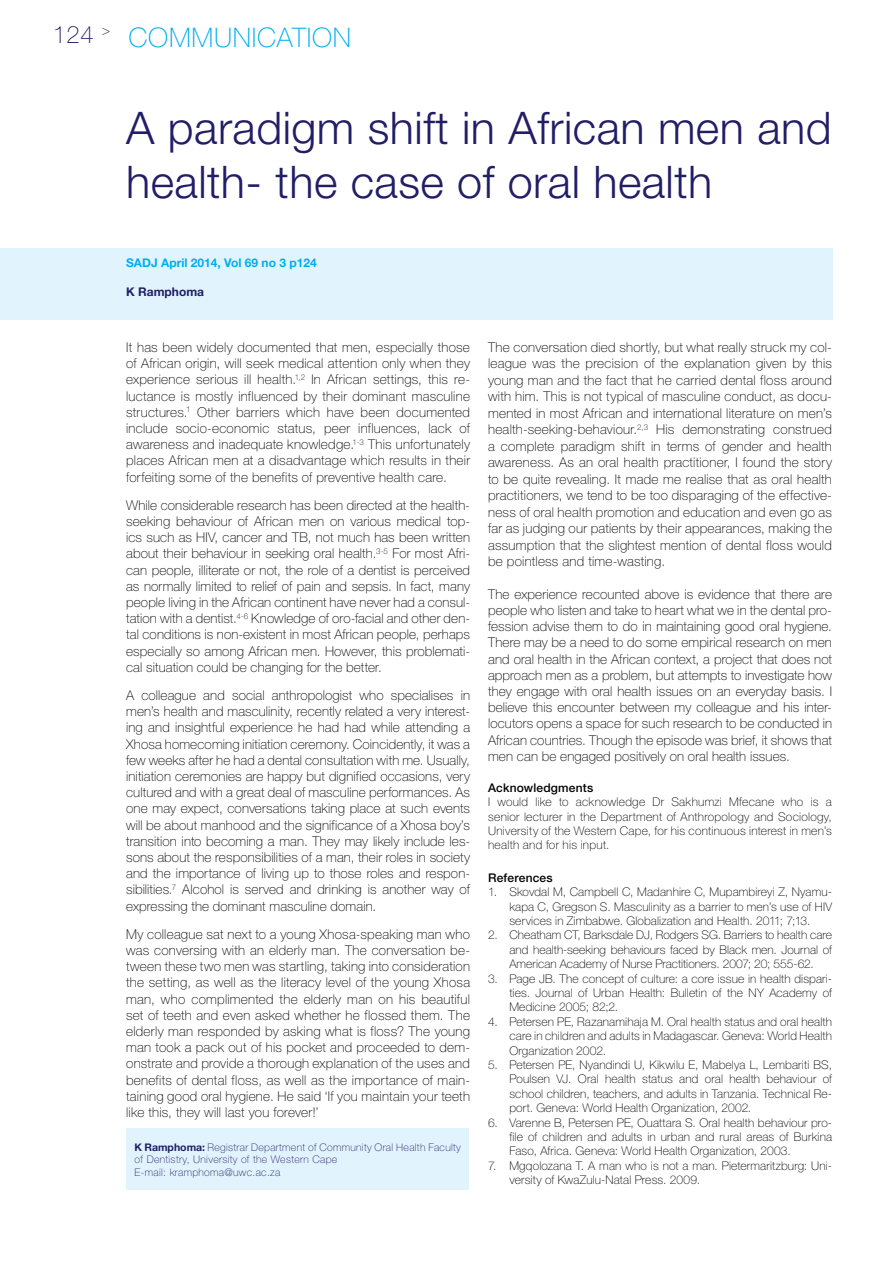
<style>
.page{position:relative;width:893px;height:1263px;background:#fff}
.page>*{position:absolute;margin:0;border:0;box-sizing:border-box;transform-origin:0 0}
.t1{font:300 45px/54px "Helvetica Neue LT Std";letter-spacing:.01em;color:#221d67}
.t2{font:100 27px "Helvetica Neue LT Std";color:#00aeef}
.t3{font:100 24px "Helvetica Neue LT Std";color:#221d67}
.t4{font:100 13.5px/16.2px "Helvetica Neue LT Std";letter-spacing:.01em;color:#000;text-align:justify}
.t5{font:100 12px/14.4px "Helvetica Neue LT Std";letter-spacing:.015em;color:#000;text-align:justify}
.t6{font:700 12px "Helvetica Neue LT Std";color:#00aeef}
.t7{font:500 12px "Helvetica Neue LT Std";letter-spacing:.015em;color:#000}
.t8{font:700 12px "Helvetica Neue LT Std";color:#221d67}
.t9{font:100 10.5px/12.6px "Helvetica Neue LT Std";letter-spacing:.03em;color:#221d67}
.s1{font-weight:700}
</style>
<div class="page">
<div style="left:0;top:248px;width:832px;height:71px;background:#e1f4fd"></div>
<div style="left:126px;top:1127px;width:343px;height:62px;background:#e1f4fd"></div>
<h3 class="t3" style="left:53px;top:21px;width:59px">124 <sup>&gt;</sup></h3>
<h2 class="t2" style="left:129px;top:22px;width:18px">communication</h2>
<h1 class="t1" style="left:126px;top:100px;width:707px">A paradigm shift in African men and health- the case of oral health</h1>
<p class="t6" style="left:126px;top:256px;width:192px">SADJ April 2014, Vol 69 no 3 p124</p>
<p class="t8" style="left:126px;top:284px;width:79px">K Ramphoma</p>
<p class="t4" style="left:126px;top:339px;width:345px">It has been widely documented that men, especially those of African origin, will seek medical attention only when they experience serious ill health.<sup>1,2</sup> In African settings, this re&shy;luctance is mostly influenced by their dominant masculine structures.<sup>1</sup> Other barriers which have been documented include socio-economic status, peer influences, lack of awareness and inadequate knowledge.<sup>1-3</sup> This unfortunately places African men at a disadvantage which results in their forfeiting some of the benefits of preventive health care.</p>
<p class="t4" style="left:126px;top:497px;width:345px">While considerable research has been directed at the health&shy;seeking behaviour of African men on various medical top&shy;ics such as HIV, cancer and TB, not much has been written about their behaviour in seeking oral health.<sup>3-5</sup> For most Afri&shy;can people, illiterate or not, the role of a dentist is perceived as normally limited to relief of pain and sepsis. In fact, many people living in the African continent have never had a consul&shy;tation with a dentist.<sup>4-6</sup> Knowledge of oro-facial and other den&shy;tal conditions is non-existent in most African people, perhaps especially so among African men. However, this problemati&shy;cal situation could be changing for the better.</p>
<p class="t4" style="left:126px;top:687px;width:345px">A colleague and social anthropologist who specialises in men’s health and masculinity, recently related a very interest&shy;ing and insightful experience he had had while attending a Xhosa homecoming initiation ceremony. Coincidently, it was a few weeks after he had a dental consultation with me. Usually, initiation ceremonies are happy but dignified occasions, very cultured and with a great deal of masculine performances. As one may expect, conversations taking place at such events will be about manhood and the significance of a Xhosa boy’s transition into becoming a man. They may likely include les&shy;sons about the responsibilities of a man, their roles in society and the importance of living up to those roles and respon&shy;sibilities.<sup>7</sup> Alcohol is served and drinking is another way of expressing the dominant masculine domain.</p>
<p class="t4" style="left:126px;top:926px;width:345px">My colleague sat next to a young Xhosa-speaking man who was conversing with an elderly man. The conversation be&shy;tween these two men was startling, taking into consideration the setting, as well as the literacy level of the young Xhosa man, who complimented the elderly man on his beautiful set of teeth and even asked whether he flossed them. The elderly man responded by asking what is floss? The young man took a pack out of his pocket and proceeded to dem&shy;onstrate and provide a thorough explanation of the uses and benefits of dental floss, as well as the importance of main&shy;taining good oral hygiene. He said ‘If you maintain your teeth like this, they will last you forever!’</p>
<p class="t9" style="left:135px;top:1141px;width:328px"><span class="s1">K Ramphoma:</span> Registrar Department of Community Oral Health Faculty of Dentistry, University of the Western Cape<br>E-mail: kramphoma@uwc.ac.za</p>
<p class="t4" style="left:488px;top:339px;width:345px">The conversation died shortly, but what really struck my col&shy;league was the precision of the explanation given by this young man and the fact that he carried dental floss around with him. This is not typical of masculine conduct, as docu&shy;mented in most African and international literature on men’s health-seeking-behaviour.<sup>2,3</sup> His demonstrating construed a complete paradigm shift in terms of gender and health awareness. As an oral health practitioner, I found the story to be quite revealing. It made me realise that as oral health practitioners, we tend to be too disparaging of the effective&shy;ness of oral health promotion and education and even go as far as judging our patients by their appearances, making the assumption that the slightest mention of dental floss would be pointless and time-wasting.</p>
<p class="t4" style="left:488px;top:586px;width:345px">The experience recounted above is evidence that there are people who listen and take to heart what we in the dental pro&shy;fession advise them to do in maintaining good oral hygiene.<br>There may be a need to do some empirical research on men and oral health in the African context, a project that does not approach men as a problem, but attempts to investigate how they engage with oral health issues on an everyday basis. I believe this encounter between my colleague and his inter&shy;locutors opens a space for such research to be conducted in African countries. Though the episode was brief, it shows that men can be engaged positively on oral health issues.</p>
<p class="t7" style="left:488px;top:780px;width:107px">Acknowledgments</p>
<p class="t5" style="left:488px;top:795px;width:345px">I would like to acknowledge Dr Sakhumzi Mfecane who is a senior lecturer in the Department of Anthropology and Sociology, University of the Western Cape, for his continuous interest in men’s health and for his input.</p>
<p class="t7" style="left:488px;top:870px;width:66px">References</p>
<p class="t5" style="left:509px;top:885px;width:324px;text-indent:-21px">1. Skovdal M, Campbell C, Madanhire C, Mupambireyi Z, Nyamu&shy;kapa C, Gregson S. Masculinity as a barrier to men’s use of HIV services in Zimbabwe. Globalization and Health. 2011; 7;13.</p>
<p class="t5" style="left:509px;top:928px;width:324px;text-indent:-21px">2. Cheatham CT, Barksdale DJ, Rodgers SG. Barriers to health care and health-seeking behaviours faced by Black men. Journal of American Academy of Nurse Practitioners. 2007; 20; 555-62.</p>
<p class="t5" style="left:509px;top:971px;width:324px;text-indent:-21px">3. Page JB. The concept of culture: a core issue in health dispari&shy;ties. Journal of Urban Health: Bulletin of the NY Academy of Medicine 2005; 82;2.</p>
<p class="t5" style="left:509px;top:1014px;width:324px;text-indent:-21px">4. Petersen PE, Razanamihaja M. Oral health status and oral health care in children and adults in Madagascar. Geneva: World Health Organization 2002.</p>
<p class="t5" style="left:509px;top:1057px;width:324px;text-indent:-21px">5. Petersen PE, Nyandindi U, Kikwilu E, Mabelya L, Lembariti BS, Poulsen VJ. Oral health status and oral health behaviour of school children, teachers, and adults in Tanzania. Technical Re&shy;port. Geneva: World Health Organization, 2002.</p>
<p class="t5" style="left:509px;top:1115px;width:324px;text-indent:-21px">6. Varenne B, Petersen PE, Ouattara S. Oral health behaviour pro&shy;file of children and adults in urban and rural areas of Burkina Faso, Africa. Geneva: World Health Organization, 2003.</p>
<p class="t5" style="left:509px;top:1158px;width:324px;text-indent:-21px">7. Mgqolozana T. A man who is not a man. Pietermaritzburg: Uni&shy;versity of KwaZulu-Natal Press. 2009.</p>
</div>
